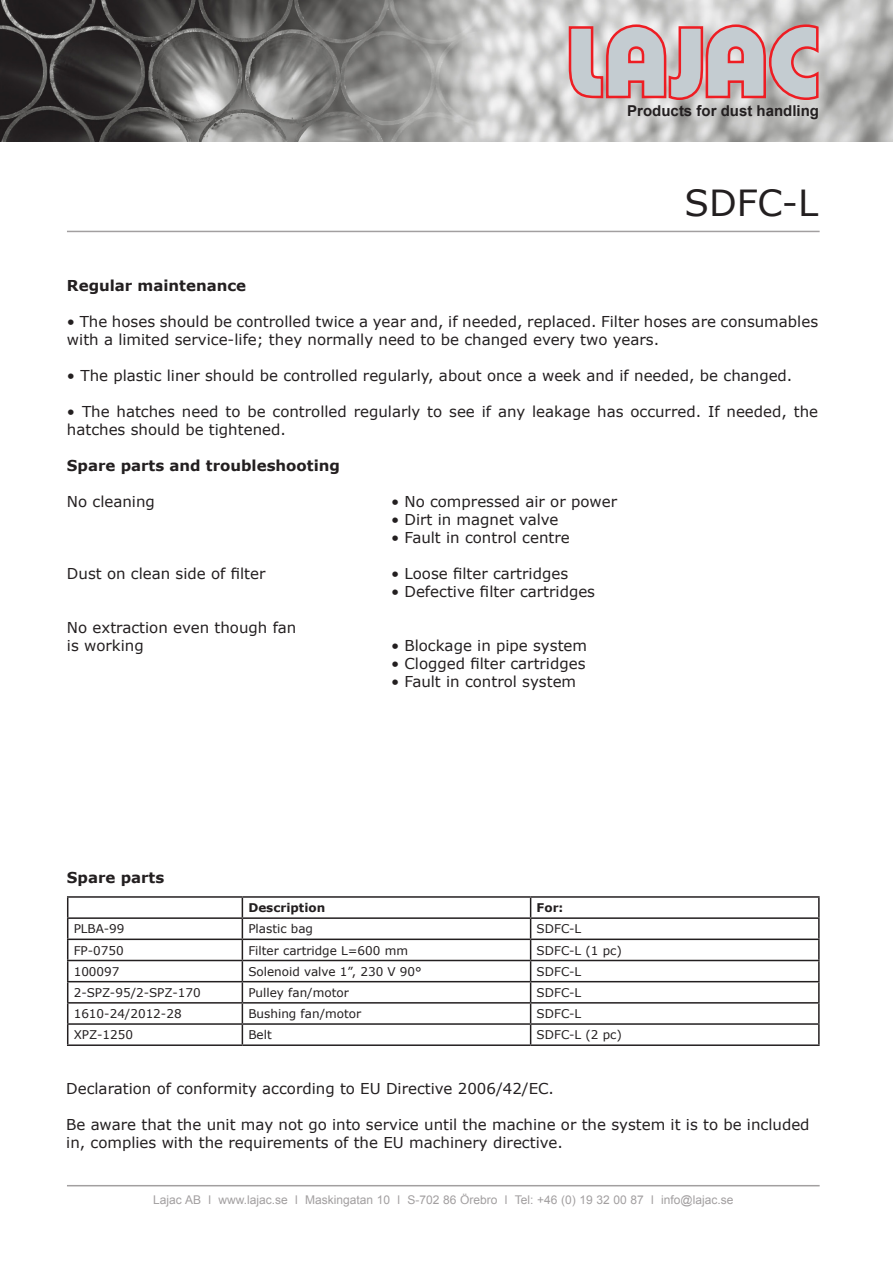
<style>
.page{position:relative;width:893px;height:1263px;background:#fff}
.page>*{position:absolute;margin:0;border:0;box-sizing:border-box;transform-origin:0 0}
.t1{font:36px "Verdana";color:#231f20}
.t2{font:15px/18px "Verdana";color:#231f20}
.t3{font:700 15px "Verdana";color:#231f20}
.t4{font:700 15px "Arial";color:#231f20}
.t5{font:12px "Verdana";color:#231f20}
.t6{font:12px "Arial";color:#a29fa0}
.t7{font:700 12px "Verdana";color:#231f20}
</style>
<div class="page">
<img style="left:0;top:0;width:893px;height:141px">
<hr style="left:67px;top:1185px;width:753px;height:1px;background:#a29fa0">
<svg style="left:569px;top:24px;width:249px;height:76px;background:#cdaeb2"></svg>
<hr style="left:67px;top:231px;width:753px;height:1px;background:#a29fa0">
<hr style="left:67px;top:896px;width:175px;height:2px;background:#231f20">
<hr style="left:242px;top:896px;width:289px;height:2px;background:#231f20">
<hr style="left:531px;top:896px;width:289px;height:2px;background:#231f20">
<hr style="left:67px;top:917px;width:175px;height:2px;background:#231f20">
<hr style="left:242px;top:917px;width:289px;height:2px;background:#231f20">
<hr style="left:531px;top:917px;width:289px;height:2px;background:#231f20">
<svg style="left:818px;top:898px;width:2px;height:40px"></svg>
<hr style="left:67px;top:938px;width:175px;height:2px;background:#231f20">
<hr style="left:242px;top:938px;width:289px;height:2px;background:#231f20">
<hr style="left:531px;top:938px;width:289px;height:2px;background:#231f20">
<hr style="left:818px;top:940px;width:2px;height:20px;background:#231f20">
<hr style="left:67px;top:960px;width:175px;height:1px;background:#231f20">
<hr style="left:242px;top:960px;width:289px;height:1px;background:#231f20">
<hr style="left:531px;top:960px;width:289px;height:1px;background:#231f20">
<hr style="left:818px;top:961px;width:2px;height:20px;background:#231f20">
<hr style="left:67px;top:981px;width:175px;height:1px;background:#231f20">
<hr style="left:242px;top:981px;width:289px;height:1px;background:#231f20">
<hr style="left:531px;top:981px;width:289px;height:1px;background:#231f20">
<hr style="left:818px;top:982px;width:2px;height:20px;background:#231f20">
<hr style="left:67px;top:1002px;width:175px;height:1px;background:#231f20">
<hr style="left:242px;top:1002px;width:289px;height:1px;background:#231f20">
<hr style="left:531px;top:1002px;width:289px;height:1px;background:#231f20">
<hr style="left:818px;top:1003px;width:2px;height:20px;background:#231f20">
<hr style="left:67px;top:1023px;width:175px;height:2px;background:#231f20">
<svg style="left:67px;top:898px;width:1px;height:146px"></svg>
<hr style="left:242px;top:1023px;width:289px;height:2px;background:#231f20">
<svg style="left:242px;top:898px;width:1px;height:146px"></svg>
<hr style="left:531px;top:1023px;width:289px;height:2px;background:#231f20">
<svg style="left:530px;top:898px;width:1px;height:146px"></svg>
<svg style="left:818px;top:1025px;width:2px;height:19px"></svg>
<hr style="left:67px;top:1044px;width:175px;height:2px;background:#231f20">
<hr style="left:242px;top:1044px;width:289px;height:2px;background:#231f20">
<hr style="left:531px;top:1044px;width:289px;height:2px;background:#231f20">
<p class="t4" style="left:627px;top:101px;width:193px">Products for dust handling</p>
<p class="t1" style="left:684px;top:178px;width:135px">SDFC-L</p>
<p class="t3" style="left:67px;top:275px;width:181px">Regular maintenance</p>
<p class="t2" style="left:67px;top:312px;width:753px">• The hoses should be controlled twice a year and, if needed, replaced. Filter hoses are consumables with a limited service-life; they normally need to be changed every two years.</p>
<p class="t2" style="left:67px;top:366px;width:727px">• The plastic liner should be controlled regularly, about once a week and if needed, be changed.</p>
<p class="t2" style="left:67px;top:402px;width:753px">• The hatches need to be controlled regularly to see if any leakage has occurred. If needed, the hatches should be tightened.</p>
<p class="t3" style="left:67px;top:455px;width:275px">Spare parts and troubleshooting</p>
<p class="t2" style="left:67px;top:492px;width:89px">No cleaning</p>
<p class="t2" style="left:391px;top:492px;width:228px">• No compressed air or power</p>
<p class="t2" style="left:391px;top:510px;width:169px">• Dirt in magnet valve</p>
<p class="t2" style="left:391px;top:528px;width:180px">• Fault in control centre</p>
<p class="t2" style="left:67px;top:564px;width:200px">Dust on clean side of filter</p>
<p class="t2" style="left:391px;top:564px;width:179px">• Loose filter cartridges</p>
<p class="t2" style="left:391px;top:582px;width:206px">• Defective filter cartridges</p>
<p class="t2" style="left:67px;top:618px;width:231px">No extraction even though fan</p>
<p class="t2" style="left:67px;top:636px;width:78px">is working</p>
<p class="t2" style="left:391px;top:636px;width:198px">• Blockage in pipe system</p>
<p class="t2" style="left:391px;top:654px;width:196px">• Clogged filter cartridges</p>
<p class="t2" style="left:391px;top:672px;width:187px">• Fault in control system</p>
<p class="t3" style="left:67px;top:867px;width:99px">Spare parts</p>
<p class="t7" style="left:248px;top:899px;width:78px">Description</p>
<p class="t7" style="left:537px;top:899px;width:28px">For:</p>
<p class="t5" style="left:74px;top:921px;width:52px">PLBA-99</p>
<p class="t5" style="left:248px;top:921px;width:66px">Plastic bag</p>
<p class="t5" style="left:537px;top:921px;width:46px">SDFC-L</p>
<p class="t5" style="left:74px;top:942px;width:52px">FP-0750</p>
<p class="t5" style="left:248px;top:942px;width:161px">Filter cartridge L=600 mm</p>
<p class="t5" style="left:537px;top:942px;width:87px">SDFC-L (1 pc)</p>
<p class="t5" style="left:74px;top:963px;width:47px">100097</p>
<p class="t5" style="left:248px;top:963px;width:175px">Solenoid valve 1”, 230 V 90°</p>
<p class="t5" style="left:537px;top:963px;width:46px">SDFC-L</p>
<p class="t5" style="left:74px;top:984px;width:129px">2-SPZ-95/2-SPZ-170</p>
<p class="t5" style="left:248px;top:984px;width:102px">Pulley fan/motor</p>
<p class="t5" style="left:537px;top:984px;width:46px">SDFC-L</p>
<p class="t5" style="left:74px;top:1005px;width:109px">1610-24/2012-28</p>
<p class="t5" style="left:248px;top:1005px;width:114px">Bushing fan/motor</p>
<p class="t5" style="left:537px;top:1005px;width:46px">SDFC-L</p>
<p class="t5" style="left:74px;top:1026px;width:61px">XPZ-1250</p>
<p class="t5" style="left:248px;top:1026px;width:25px">Belt</p>
<p class="t5" style="left:537px;top:1026px;width:87px">SDFC-L (2 pc)</p>
<p class="t2" style="left:66px;top:1079px;width:489px">Declaration of conformity according to EU Directive 2006/42/EC.</p>
<p class="t2" style="left:66px;top:1115px;width:745px">Be aware that the unit may not go into service until the machine or the system it is to be included in, complies with the requirements of the EU machinery directive.</p>
<p class="t6" style="left:153px;top:1191px;width:581px">Lajac AB l www.lajac.se l Maskingatan 10 l S-702 86 Örebro l Tel: +46 (0) 19 32 00 87 l info@lajac.se</p>
</div>
